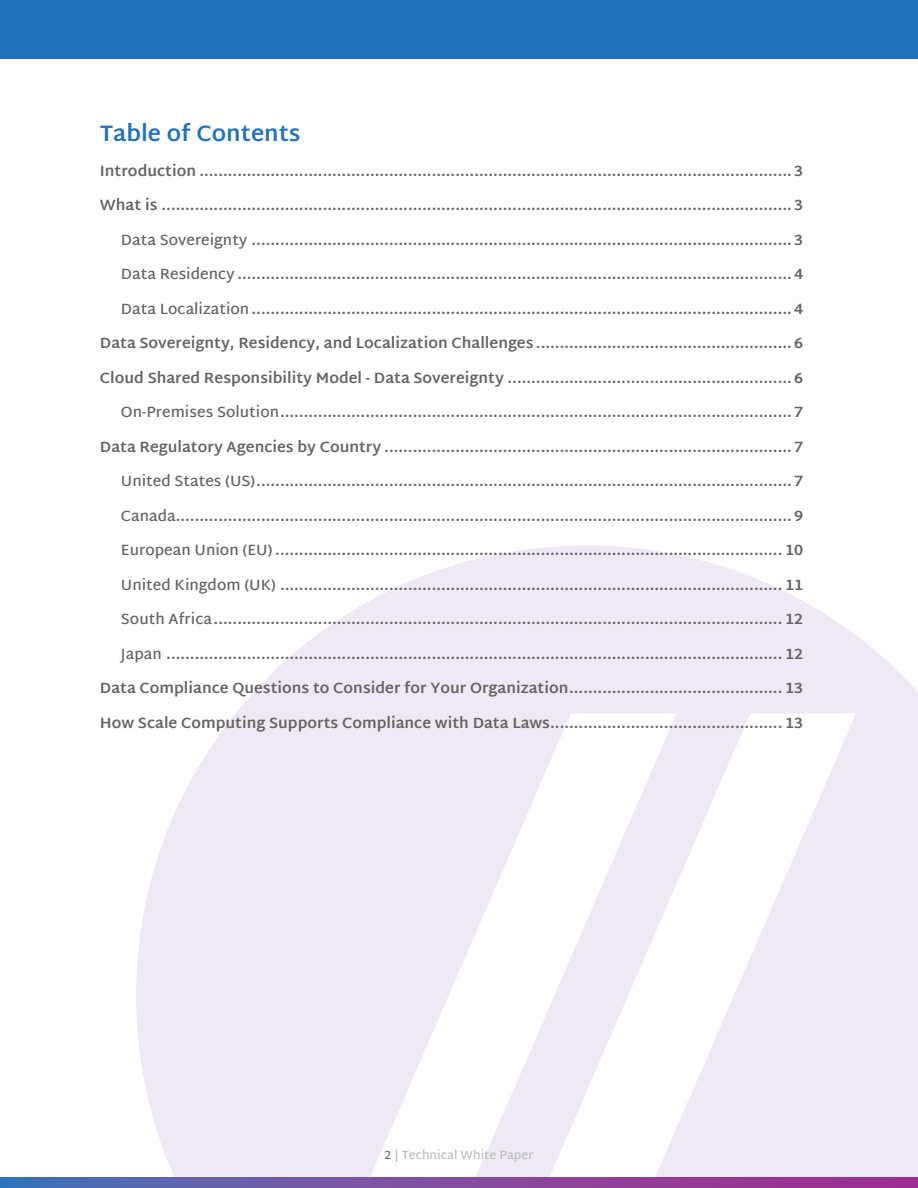
<style>
.page{position:relative;width:918px;height:1188px;background:#fff}
.page>*{position:absolute;margin:0;border:0;box-sizing:border-box;transform-origin:0 0}
.t1{font:700 22.5px "Martel Sans";color:#2372b9}
.t2{font:700 15px "Martel Sans";color:#666363}
.t3{font:600 12px "Martel Sans";color:#bdbebf}
.s1{font-weight:600}
.s2{color:#6e6f72}
</style>
<div class="page">
<div style="left:0;top:0;width:918px;height:58px;background:#2372b9"></div>
<svg style="left:136px;top:545px;width:782px;height:633px;fill:#eee9f4"></svg>
<svg style="left:0;top:1178px;width:918px;height:10px;background:#7b4ea0"></svg>
<h1 class="t1" style="left:100px;top:121px;width:202px">Table of Contents</h1>
<p class="t2" style="left:100px;top:162px;width:705px">Introduction ............................................................................................................................. 3</p>
<p class="t2" style="left:100px;top:196px;width:705px">What is ..................................................................................................................................... 3</p>
<p class="t2" style="left:121px;top:231px;width:684px"><span class="s1">Data Sovereignty</span> .................................................................................................................. 3</p>
<p class="t2" style="left:121px;top:265px;width:684px"><span class="s1">Data Residency</span> ..................................................................................................................... 4</p>
<p class="t2" style="left:121px;top:300px;width:684px"><span class="s1">Data Localization</span>.................................................................................................................. 4</p>
<p class="t2" style="left:100px;top:334px;width:705px">Data Sovereignty, Residency, and Localization Challenges ...................................................... 6</p>
<p class="t2" style="left:100px;top:369px;width:705px">Cloud Shared Responsibility Model - Data Sovereignty ............................................................ 6</p>
<p class="t2" style="left:121px;top:403px;width:684px"><span class="s1">On-Premises Solution</span>............................................................................................................ 7</p>
<p class="t2" style="left:100px;top:438px;width:705px">Data Regulatory Agencies by Country ...................................................................................... 7</p>
<p class="t2" style="left:121px;top:472px;width:684px"><span class="s1">United States (US)</span>................................................................................................................. 7</p>
<p class="t2" style="left:121px;top:507px;width:684px"><span class="s1">Canada</span>.................................................................................................................................. 9</p>
<p class="t2" style="left:121px;top:541px;width:684px"><span class="s1">European Union (EU)</span> ........................................................................................................... 10</p>
<p class="t2" style="left:121px;top:576px;width:684px"><span class="s1">United Kingdom (UK)</span> .......................................................................................................... 11</p>
<p class="t2" style="left:121px;top:610px;width:684px"><span class="s1">South Africa</span>........................................................................................................................ 12</p>
<p class="t2" style="left:121px;top:645px;width:684px"><span class="s1">Japan</span> .................................................................................................................................. 12</p>
<p class="t2" style="left:100px;top:679px;width:705px">Data Compliance Questions to Consider for Your Organization............................................. 13</p>
<p class="t2" style="left:100px;top:714px;width:705px">How Scale Computing Supports Compliance with Data Laws................................................. 13</p>
<p class="t3" style="left:385px;top:1147px;width:150px"><span class="s2">2</span> | Technical White Paper</p>
</div>
